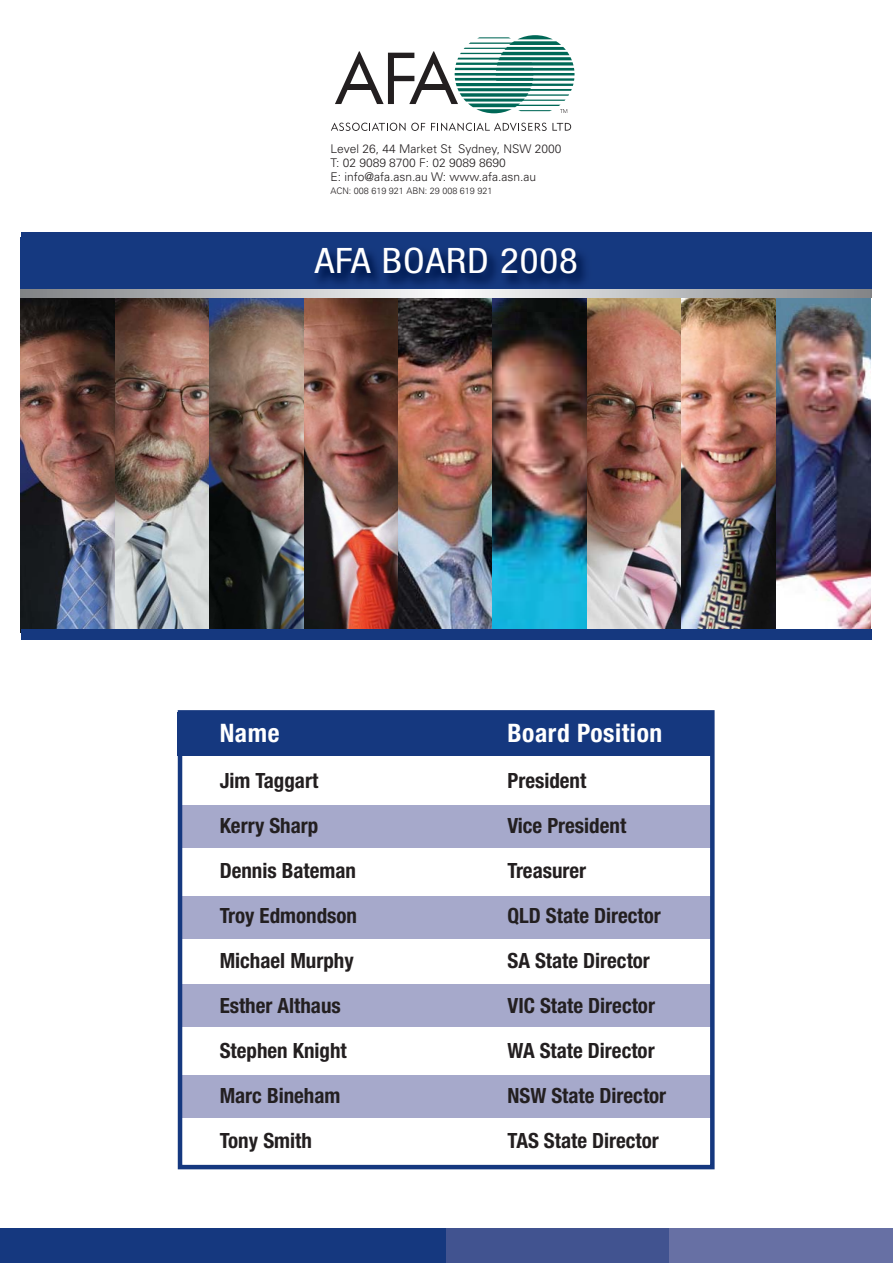
<style>
.page{position:relative;width:893px;height:1263px;background:#fff}
.page>*{position:absolute;margin:0;border:0;box-sizing:border-box;transform-origin:0 0}
.t1{font:condensed 35.1px "Helvetica Neue";letter-spacing:.025em;color:#fff;scale:1.11 1}
.t2{font:700 condensed 25.5px "Helvetica Neue";letter-spacing:.025em;color:#fff}
.t3{font:700 condensed 21px/45px "Helvetica Neue";color:#231f20}
.t4{font:300 12px/14.4px "Univers";color:#231f20}
.t5{font:300 9px "Univers";color:#231f20}
</style>
<div class="page">
<img style="left:21px;top:329px;width:850px;height:300px">
<img style="left:115px;top:329px;width:95px;height:300px">
<img style="left:210px;top:329px;width:94px;height:300px">
<img style="left:304px;top:329px;width:94px;height:300px">
<img style="left:398px;top:329px;width:95px;height:300px">
<img style="left:493px;top:329px;width:94px;height:300px">
<img style="left:587px;top:329px;width:95px;height:300px">
<img style="left:682px;top:329px;width:94px;height:300px">
<img style="left:776px;top:329px;width:94px;height:300px">
<div style="left:21px;top:232px;width:850px;height:60px;background:#15387f"></div>
<div style="left:0;top:1229px;width:464px;height:34px;background:#15387f"></div>
<div style="left:446px;top:1229px;width:228px;height:34px;background:#415390"></div>
<div style="left:669px;top:1229px;width:223px;height:34px;background:#6770a4"></div>
<img style="left:20px;top:238px;width:852px;height:91px">
<img style="left:21px;top:298px;width:94px;height:31px">
<img style="left:115px;top:298px;width:95px;height:31px">
<img style="left:210px;top:298px;width:283px;height:31px">
<img style="left:493px;top:298px;width:94px;height:31px">
<img style="left:587px;top:298px;width:283px;height:31px">
<svg style="left:21px;top:289px;width:850px;height:9px;background:#bdbec0"></svg>
<div style="left:178px;top:805px;width:534px;height:43px;background:#a6a9cb"></div>
<div style="left:178px;top:896px;width:535px;height:42px;background:#a6a9cb"></div>
<div style="left:178px;top:984px;width:535px;height:43px;background:#a6a9cb"></div>
<div style="left:178px;top:1075px;width:534px;height:43px;background:#a6a9cb"></div>
<div style="left:178px;top:710px;width:536px;height:459px;border:4px solid #15387f"></div>
<div style="left:178px;top:713px;width:535px;height:43px;background:#15387f"></div>
<div style="left:21px;top:629px;width:850px;height:11px;background:#15387f"></div>
<svg style="left:335px;top:35px;width:239px;height:78px"></svg>
<svg style="left:331px;top:123px;width:74px;height:8px"></svg>
<svg style="left:411px;top:123px;width:14px;height:8px"></svg>
<svg style="left:431px;top:123px;width:140px;height:8px"></svg>
<div style="left:346px;top:84px;width:26px;height:5px;background:#231f20"></div>
<div style="left:421px;top:84px;width:26px;height:5px;background:#231f20"></div>
<p class="t4" style="left:330px;top:142px;width:233px">Level 26, 44 Market St Sydney, NSW 2000<br>T: 02 9089 8700 F: 02 9089 8690<br>E: info@afa.asn.au W: www.afa.asn.au</p>
<p class="t5" style="left:330px;top:187px;width:163px">ACN: 008 619 921 ABN: 29 008 619 921</p>
<h1 class="t1" style="left:315px;top:248px;width:238px">AFA BOARD 2008</h1>
<p class="t2" style="left:220px;top:724px;width:61px">Name</p>
<p class="t2" style="left:507px;top:724px;width:156px">Board Position</p>
<p class="t3" style="left:220px;top:760px;width:139px">Jim Taggart<br>Kerry Sharp<br>Dennis Bateman<br>Troy Edmondson<br>Michael Murphy<br>Esther Althaus<br>Stephen Knight<br>Marc Bineham<br>Tony Smith</p>
<p class="t3" style="left:507px;top:760px;width:160px">President<br>Vice President<br>Treasurer<br>QLD State Director<br>SA State Director<br>VIC State Director<br>WA State Director<br>NSW State Director<br>TAS State Director</p>
</div>
